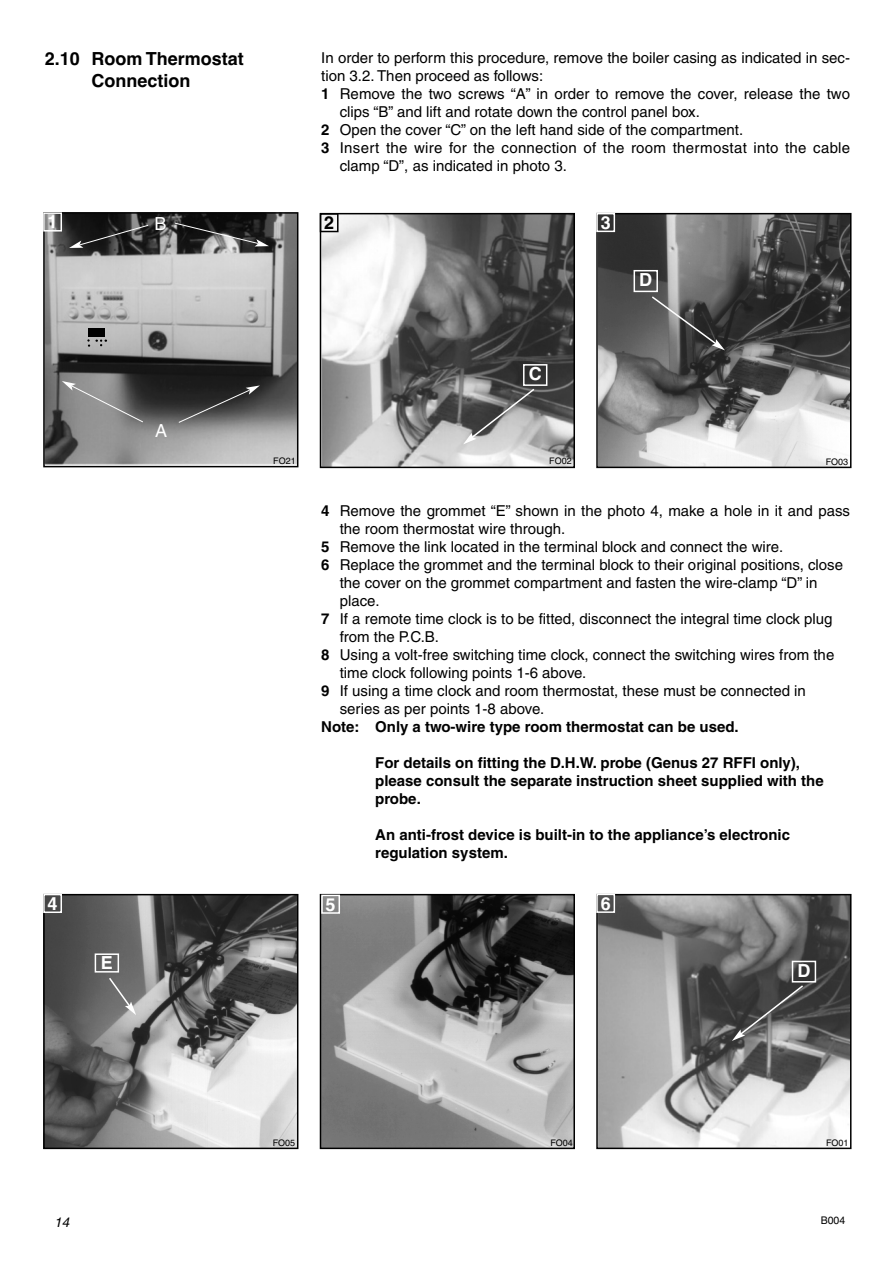
<style>
.page{position:relative;width:893px;height:1262px;background:#fff}
.page>*{position:absolute;margin:0;border:0;box-sizing:border-box;transform-origin:0 0}
.t1{font:italic 700 18px/21.6px "Helvetica";color:#000;text-align:center}
.t2{font:700 18px "Helvetica";color:#fff}
.t3{font:18px "Helvetica";color:#fff}
.t4{font:700 18px "Helvetica";color:#000}
.t5{font:15px "Helvetica";color:#000}
.t6{font:700 15px/18px "Helvetica";color:#000}
.t7{font:15px "Helvetica";letter-spacing:.02em;color:#000}
.t8{font:italic 13.5px "Helvetica";color:#000}
.t9{font:10.5px "Helvetica";color:#000}
.t10{font:9px "Helvetica";color:#000}
.s1{font-weight:700}
</style>
<div class="page">
<img style="left:599px;top:897px;width:249px;height:249px">
<div style="left:596px;top:894px;width:255px;height:255px;border:2px solid #000"></div>
<img style="left:323px;top:216px;width:249px;height:249px">
<div style="left:320px;top:213px;width:255px;height:255px;border:2px solid #000"></div>
<img style="left:323px;top:897px;width:249px;height:249px">
<div style="left:320px;top:894px;width:255px;height:255px;border:2px solid #000"></div>
<img style="left:46px;top:897px;width:249px;height:249px">
<div style="left:43px;top:894px;width:255px;height:255px;border:2px solid #000"></div>
<img style="left:599px;top:216px;width:249px;height:249px">
<div style="left:596px;top:213px;width:255px;height:255px;border:2px solid #000"></div>
<img style="left:46px;top:215px;width:249px;height:249px">
<div style="left:43px;top:212px;width:255px;height:255px;border:2px solid #000"></div>
<div style="left:43px;top:212px;width:19px;height:19px;border:2px solid #fff"></div>
<div style="left:320px;top:213px;width:18px;height:19px;border:2px solid #000"></div>
<svg style="left:178px;top:385px;width:82px;height:38px;background:#454545"></svg>
<svg style="left:62px;top:381px;width:81px;height:41px;background:#838383"></svg>
<svg style="left:69px;top:225px;width:79px;height:23px;background:#333"></svg>
<svg style="left:175px;top:223px;width:94px;height:23px;background:#404040"></svg>
<div style="left:596px;top:213px;width:19px;height:19px;border:2px solid #fff"></div>
<div style="left:43px;top:894px;width:19px;height:19px;border:2px solid #fff"></div>
<div style="left:321px;top:894px;width:19px;height:19px;border:2px solid #fff"></div>
<svg style="left:658px;top:295px;width:60px;height:68px;background:#595959"></svg>
<svg style="left:711px;top:339px;width:14px;height:11px"></svg>
<svg style="left:94px;top:952px;width:42px;height:63px;background:#777"></svg>
<svg style="left:463px;top:269px;width:195px;height:175px;background:#636363"></svg>
<svg style="left:522px;top:363px;width:282px;height:673px"></svg>
<svg style="left:731px;top:1029px;width:14px;height:12px"></svg>
<div style="left:791px;top:960px;width:25px;height:22px;border:2px solid #fff"></div>
<div style="left:88px;top:328px;width:16px;height:8px;background:#000"></div>
<svg style="left:87px;top:339px;width:20px;height:8px"></svg>
<p class="t1" style="left:45px;top:50px;width:200px">2.10 Room Thermostat<br>Connection</p>
<p class="t5" style="left:321px;top:53px;width:530px">In order to perform this procedure, remove the boiler casing as indicated in sec-</p>
<p class="t5" style="left:321px;top:71px;width:223px">tion 3.2. Then proceed as follows:</p>
<p class="t5" style="left:321px;top:89px;width:530px"><span class="s1">1</span> Remove the two screws “A” in order to remove the cover, release the two</p>
<p class="t5" style="left:340px;top:107px;width:362px">clips “B” and lift and rotate down the control panel box.</p>
<p class="t5" style="left:321px;top:125px;width:423px"><span class="s1">2</span> Open the cover “C” on the left hand side of the compartment.</p>
<p class="t7" style="left:321px;top:143px;width:530px"><span class="s1">3</span> Insert the wire for the connection of the room thermostat into the cable</p>
<p class="t5" style="left:340px;top:161px;width:229px">clamp “D”, as indicated in photo 3.</p>
<p class="t2" style="left:48px;top:215px;width:12px">1</p>
<p class="t4" style="left:324px;top:216px;width:12px">2</p>
<p class="t3" style="left:154px;top:217px;width:14px">B</p>
<p class="t2" style="left:600px;top:216px;width:12px">3</p>
<p class="t2" style="left:639px;top:273px;width:14px">D</p>
<p class="t3" style="left:155px;top:424px;width:14px">A</p>
<p class="t2" style="left:528px;top:367px;width:14px">C</p>
<p class="t10" style="left:273px;top:457px;width:24px">FO21</p>
<p class="t10" style="left:549px;top:457px;width:24px">FO02</p>
<p class="t10" style="left:825px;top:459px;width:24px">FO03</p>
<p class="t5" style="left:321px;top:505px;width:530px"><span class="s1">4</span> Remove the grommet “E” shown in the photo 4, make a hole in it and pass</p>
<p class="t5" style="left:340px;top:523px;width:227px">the room thermostat wire through.</p>
<p class="t5" style="left:321px;top:541px;width:463px"><span class="s1">5</span> Remove the link located in the terminal block and connect the wire.</p>
<p class="t5" style="left:321px;top:559px;width:523px"><span class="s1">6</span> Replace the grommet and the terminal block to their original positions, close</p>
<p class="t5" style="left:340px;top:577px;width:479px">the cover on the grommet compartment and fasten the wire-clamp “D” in</p>
<p class="t5" style="left:340px;top:595px;width:41px">place.</p>
<p class="t5" style="left:321px;top:613px;width:513px"><span class="s1">7</span> If a remote time clock is to be fitted, disconnect the integral time clock plug</p>
<p class="t5" style="left:340px;top:631px;width:101px">from the P.C.B.</p>
<p class="t5" style="left:321px;top:649px;width:514px"><span class="s1">8</span> Using a volt-free switching time clock, connect the switching wires from the</p>
<p class="t5" style="left:340px;top:667px;width:248px">time clock following points 1-6 above.</p>
<p class="t5" style="left:321px;top:685px;width:486px"><span class="s1">9</span> If using a time clock and room thermostat, these must be connected in</p>
<p class="t5" style="left:340px;top:703px;width:206px">series as per points 1-8 above.</p>
<p class="t6" style="left:321px;top:719px;width:419px">Note: Only a two-wire type room thermostat can be used.</p>
<p class="t6" style="left:375px;top:755px;width:450px">For details on fitting the D.H.W. probe (Genus 27 RFFI only), please consult the separate instruction sheet supplied with the probe.</p>
<p class="t6" style="left:375px;top:827px;width:416px">An anti-frost device is built-in to the appliance’s electronic regulation system.</p>
<p class="t2" style="left:48px;top:897px;width:12px">4</p>
<p class="t2" style="left:325px;top:897px;width:12px">5</p>
<p class="t2" style="left:600px;top:896px;width:12px">6</p>
<p class="t2" style="left:101px;top:956px;width:14px">E</p>
<p class="t2" style="left:797px;top:963px;width:14px">D</p>
<p class="t10" style="left:273px;top:1139px;width:24px">FO05</p>
<p class="t10" style="left:550px;top:1139px;width:24px">FO04</p>
<p class="t10" style="left:826px;top:1139px;width:24px">FO01</p>
<p class="t8" style="left:54px;top:1217px;width:17px">14</p>
<p class="t9" style="left:820px;top:1216px;width:26px">B004</p>
</div>
